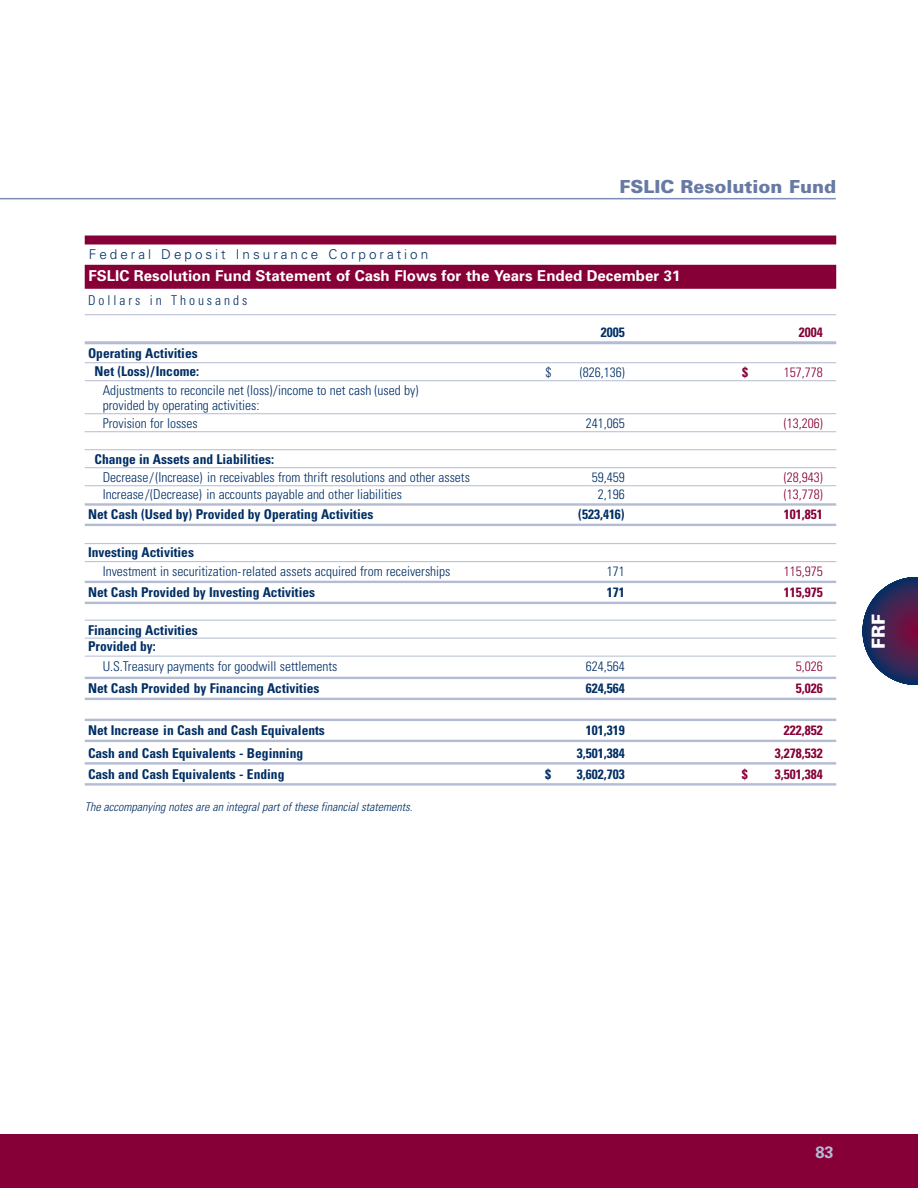
<style>
.page{position:relative;width:918px;height:1188px;background:#fff}
.page>*{position:absolute;margin:0;border:0;box-sizing:border-box;transform-origin:0 0}
.t1{font:900 18px "Univers";color:#667aa4}
.t2{font:900 18px "Univers";color:#fff}
.t3{font:700 16.5px "Univers";color:#b4bcd4}
.t4{font:700 15px "Univers";color:#fff}
.t5{font:700 condensed 13.5px/18px "Univers";color:#002e64;text-align:center}
.t6{font:300 condensed 13.5px/15px "Univers";color:#002e64}
.t7{font:700 condensed 13.5px "Univers";color:#860037}
.t8{font:300 condensed 13.5px "Univers";color:#860037}
.t9{font:300 13.5px "Univers";letter-spacing:.22em;color:#002e64}
.t10{font:300 condensed 13.5px "Univers";letter-spacing:.22em;color:#002e64}
.t11{font:italic 300 condensed 12px "Univers";color:#002e64}
</style>
<div class="page">
<svg style="left:863px;top:577px;width:55px;height:108px"></svg>
<hr style="left:0;top:198px;width:836px;height:1px;background:#7d8eb3">
<div style="left:0;top:1134px;width:918px;height:54px;background:#860037"></div>
<div style="left:85px;top:236px;width:751px;height:8px;background:#860037"></div>
<div style="left:85px;top:265px;width:751px;height:24px;background:#860037"></div>
<hr style="left:85px;top:314px;width:751px;height:1px;background:#b4bcd4">
<hr style="left:85px;top:341px;width:751px;height:3px;background:#b4bcd4">
<hr style="left:85px;top:362px;width:751px;height:1px;background:#b4bcd4">
<hr style="left:85px;top:380px;width:751px;height:1px;background:#b4bcd4">
<hr style="left:85px;top:413px;width:751px;height:1px;background:#b4bcd4">
<hr style="left:85px;top:431px;width:751px;height:1px;background:#b4bcd4">
<hr style="left:85px;top:449px;width:751px;height:1px;background:#b4bcd4">
<hr style="left:85px;top:467px;width:751px;height:1px;background:#b4bcd4">
<hr style="left:85px;top:485px;width:751px;height:1px;background:#b4bcd4">
<hr style="left:85px;top:503px;width:751px;height:3px;background:#b4bcd4">
<hr style="left:85px;top:524px;width:751px;height:2px;background:#b4bcd4">
<hr style="left:85px;top:543px;width:751px;height:1px;background:#b4bcd4">
<hr style="left:85px;top:561px;width:751px;height:1px;background:#b4bcd4">
<hr style="left:85px;top:581px;width:751px;height:2px;background:#b4bcd4">
<hr style="left:85px;top:602px;width:751px;height:2px;background:#b4bcd4">
<hr style="left:85px;top:620px;width:751px;height:1px;background:#b4bcd4">
<hr style="left:85px;top:638px;width:751px;height:1px;background:#b4bcd4">
<hr style="left:85px;top:656px;width:751px;height:1px;background:#b4bcd4">
<hr style="left:85px;top:677px;width:751px;height:2px;background:#b4bcd4">
<hr style="left:85px;top:698px;width:751px;height:2px;background:#b4bcd4">
<hr style="left:85px;top:719px;width:751px;height:2px;background:#b4bcd4">
<hr style="left:85px;top:740px;width:751px;height:2px;background:#b4bcd4">
<hr style="left:85px;top:762px;width:751px;height:3px;background:#b4bcd4">
<hr style="left:85px;top:783px;width:751px;height:3px;background:#b4bcd4">
<h1 class="t1" style="left:620px;top:180px;width:218px">FSLIC Resolution Fund</h1>
<p class="t9" style="left:89px;top:249px;width:341px">Federal Deposit Insurance Corporation</p>
<p class="t4" style="left:89px;top:270px;width:594px">FSLIC Resolution Fund Statement of Cash Flows for the Years Ended December 31</p>
<p class="t10" style="left:88px;top:296px;width:161px">Dollars in Thousands</p>
<p class="t5" style="left:601px;top:324px;width:25px">2005</p>
<p class="t7" style="left:799px;top:327px;width:25px">2004</p>
<p class="t5" style="left:88px;top:345px;width:113px">Operating Activities<br>Net (Loss)/Income:</p>
<p class="t6" style="left:545px;top:366px;width:7px">$</p>
<p class="t6" style="left:580px;top:366px;width:46px">(826,136)</p>
<p class="t7" style="left:742px;top:368px;width:7px">$</p>
<p class="t8" style="left:784px;top:368px;width:40px">157,778</p>
<p class="t6" style="left:103px;top:384px;width:317px">Adjustments to reconcile net (loss)/income to net cash (used by) provided by operating activities:</p>
<p class="t6" style="left:103px;top:417px;width:97px">Provision for losses</p>
<p class="t6" style="left:586px;top:417px;width:40px">241,065</p>
<p class="t8" style="left:784px;top:419px;width:40px">(13,206)</p>
<p class="t5" style="left:95px;top:452px;width:181px">Change in Assets and Liabilities:</p>
<p class="t6" style="left:103px;top:471px;width:369px">Decrease/(Increase) in receivables from thrift resolutions and other assets</p>
<p class="t6" style="left:592px;top:471px;width:34px">59,459</p>
<p class="t8" style="left:784px;top:473px;width:40px">(28,943)</p>
<p class="t6" style="left:103px;top:488px;width:301px">Increase/(Decrease) in accounts payable and other liabilities</p>
<p class="t6" style="left:598px;top:488px;width:28px">2,196</p>
<p class="t8" style="left:784px;top:489px;width:40px">(13,778)</p>
<p class="t5" style="left:88px;top:507px;width:287px">Net Cash (Used by) Provided by Operating Activities</p>
<p class="t5" style="left:578px;top:507px;width:48px">(523,416)</p>
<p class="t7" style="left:784px;top:509px;width:40px">101,851</p>
<p class="t5" style="left:88px;top:544px;width:108px">Investing Activities</p>
<p class="t6" style="left:103px;top:565px;width:349px">Investment in securitization-related assets acquired from receiverships</p>
<p class="t6" style="left:607px;top:565px;width:19px">171</p>
<p class="t8" style="left:784px;top:566px;width:40px">115,975</p>
<p class="t5" style="left:88px;top:585px;width:229px">Net Cash Provided by Investing Activities</p>
<p class="t5" style="left:607px;top:585px;width:19px">171</p>
<p class="t7" style="left:784px;top:587px;width:40px">115,975</p>
<p class="t5" style="left:88px;top:623px;width:111px;line-height:16.5px;text-align:left">Financing Activities<br>Provided by:</p>
<p class="t6" style="left:103px;top:660px;width:236px">U.S.Treasury payments for goodwill settlements</p>
<p class="t6" style="left:586px;top:660px;width:40px">624,564</p>
<p class="t8" style="left:796px;top:662px;width:28px">5,026</p>
<p class="t5" style="left:88px;top:681px;width:233px">Net Cash Provided by Financing Activities</p>
<p class="t5" style="left:586px;top:681px;width:40px">624,564</p>
<p class="t7" style="left:796px;top:683px;width:28px">5,026</p>
<p class="t5" style="left:88px;top:723px;width:238px">Net Increase in Cash and Cash Equivalents</p>
<p class="t5" style="left:586px;top:723px;width:40px">101,319</p>
<p class="t7" style="left:784px;top:725px;width:40px">222,852</p>
<p class="t5" style="left:88px;top:745px;width:217px">Cash and Cash Equivalents - Beginning</p>
<p class="t5" style="left:577px;top:745px;width:49px">3,501,384</p>
<p class="t7" style="left:775px;top:748px;width:49px">3,278,532</p>
<p class="t5" style="left:88px;top:766px;width:198px">Cash and Cash Equivalents - Ending</p>
<p class="t5" style="left:545px;top:766px;width:7px">$</p>
<p class="t5" style="left:577px;top:766px;width:49px">3,602,703</p>
<p class="t7" style="left:742px;top:769px;width:7px">$</p>
<p class="t7" style="left:775px;top:769px;width:49px">3,501,384</p>
<p class="t11" style="left:85px;top:802px;width:332px">The accompanying notes are an integralpartofthese financialstatements.</p>
<h1 class="t2" style="left:872px;top:649px;width:36px;rotate:-90deg">FRF</h1>
<p class="t3" style="left:815px;top:1146px;width:20px">83</p>
</div>
